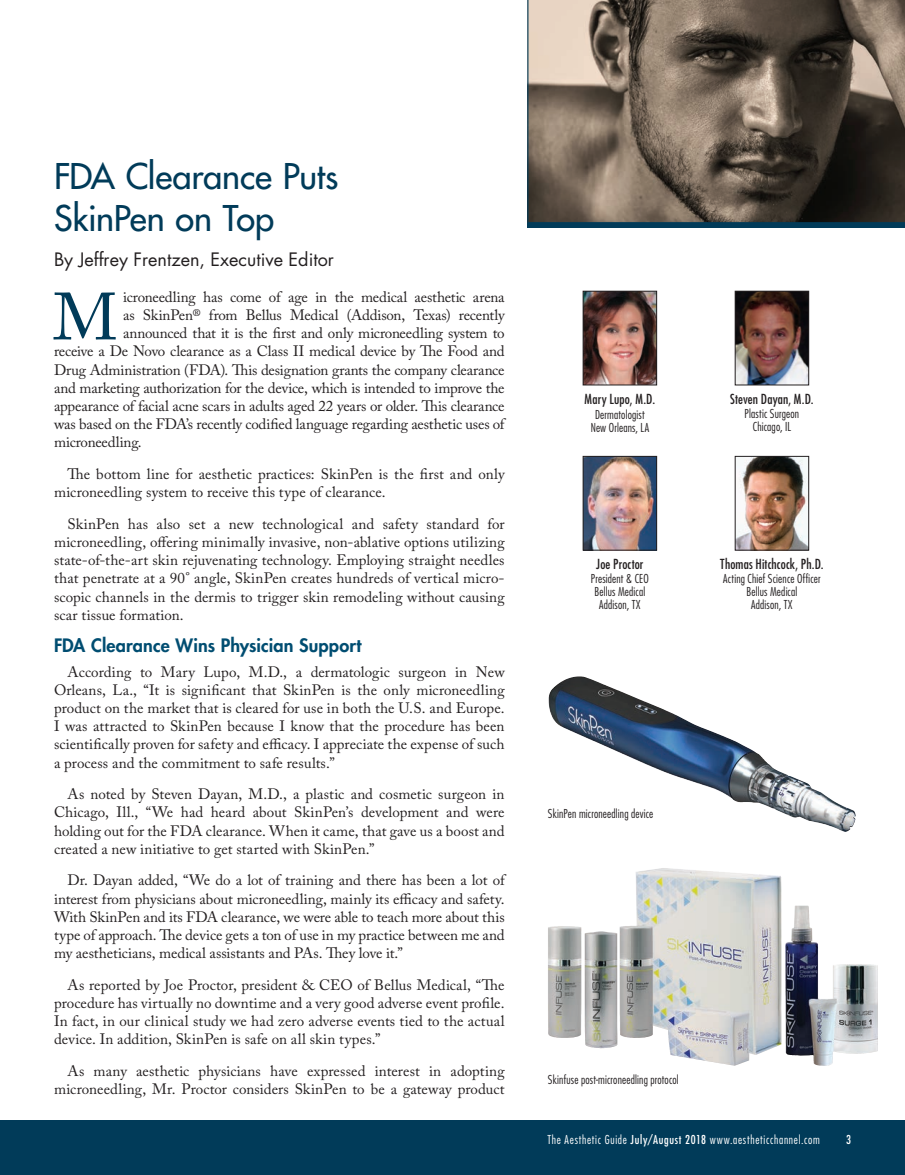
<style>
.page{position:relative;width:905px;height:1175px;background:#fff}
.page>*{position:absolute;margin:0;border:0;box-sizing:border-box;transform-origin:0 0}
.t1{font:66px "Adobe Caslon Pro";color:#013b59}
.t2{font:500 34.5px/42px "Futura Std";letter-spacing:-.01em;color:#013b59}
.t3{font:18px "Futura Std";color:#231f20}
.t4{font:800 18px "Futura Std";letter-spacing:.005em;color:#004d71}
.t5{font:15px/18.1px "Adobe Caslon Pro";letter-spacing:-.005em;color:#231f20;text-align:justify}
.t6{font:condensed 13.5px "Futura Std";letter-spacing:.01em;color:#231f20}
.t7{font:300 condensed 12px/12.8px "Futura Std";letter-spacing:.015em;color:#231f20;text-align:center}
.t8{font:300 condensed 12px "Futura Std";letter-spacing:.06em;color:#fff}
.t9{font:condensed 12px "Futura Std";color:#fff}
.s1{font-weight:400}
</style>
<div class="page">
<div style="left:0;top:1120px;width:904px;height:54px;background:#013b59"></div>
<div style="left:527px;top:212px;width:377px;height:16px;background:#013b59"></div>
<svg style="left:527px;top:0;width:377px;height:223px;background:#6a5e52"></svg>
<img style="left:736px;top:458px;width:71px;height:90px">
<div style="left:734px;top:456px;width:75px;height:94px;border:1px solid #231f20"></div>
<img style="left:584px;top:458px;width:71px;height:90px">
<div style="left:582px;top:456px;width:75px;height:94px;border:1px solid #231f20"></div>
<img style="left:584px;top:293px;width:71px;height:90px">
<div style="left:582px;top:291px;width:75px;height:94px;border:1px solid #231f20"></div>
<img style="left:736px;top:293px;width:71px;height:90px">
<div style="left:734px;top:291px;width:75px;height:94px;border:1px solid #231f20"></div>
<svg style="left:548px;top:880px;width:330px;height:186px"></svg>
<img style="left:619px;top:868px;width:162px;height:197px">
<svg style="left:578px;top:676px;width:277px;height:156px"></svg>
<img style="left:548px;top:676px;width:31px;height:58px">
<h2 class="t2" style="left:54px;top:155px;width:286px">FDA Clearance Puts<br>SkinPen on Top</h2>
<p class="t3" style="left:54px;top:248px;width:281px">By Jeffrey Frentzen, Executive Editor</p>
<h1 class="t1" style="left:53px;top:278px;width:66px">M</h1>
<p class="t5" style="left:123px;top:287px;width:383px">icroneedling has come of age in the medical aesthetic arena</p>
<p class="t5" style="left:123px;top:306px;width:383px">as SkinPen® from Bellus Medical (Addison, Texas) recently</p>
<p class="t5" style="left:123px;top:324px;width:383px">announced that it is the first and only microneedling system to</p>
<p class="t5" style="left:54px;top:342px;width:452px">receive a De Novo clearance as a Class II medical device by The Food and</p>
<p class="t5" style="left:54px;top:360px;width:452px">Drug Administration (FDA). This designation grants the company clearance</p>
<p class="t5" style="left:54px;top:378px;width:452px">and marketing authorization for the device, which is intended to improve the</p>
<p class="t5" style="left:54px;top:397px;width:452px">appearance of facial acne scars in adults aged 22 years or older. This clearance</p>
<p class="t5" style="left:54px;top:415px;width:452px">was based on the FDA’s recently codified language regarding aesthetic uses of</p>
<p class="t5" style="left:54px;top:433px;width:89px">microneedling.</p>
<p class="t5" style="left:54px;top:465px;width:452px;text-indent:14px">The bottom line for aesthetic practices: SkinPen is the first and only microneedling system to receive this type of clearance.</p>
<p class="t5" style="left:54px;top:514px;width:452px;text-indent:14px">SkinPen has also set a new technological and safety standard for microneedling, offering minimally invasive, non-ablative options utilizing state-of-the-art skin rejuvenating technology. Employing straight needles that penetrate at a 90° angle, SkinPen creates hundreds of vertical micro&shy;scopic channels in the dermis to trigger skin remodeling without causing scar tissue formation.</p>
<p class="t4" style="left:54px;top:633px;width:309px">FDA Clearance Wins Physician Support</p>
<p class="t5" style="left:54px;top:662px;width:452px;text-indent:14px">According to Mary Lupo, M.D., a dermatologic surgeon in New Orleans, La., “It is significant that SkinPen is the only microneedling product on the market that is cleared for use in both the U.S. and Europe.<br>I was attracted to SkinPen because I know that the procedure has been scientifically proven for safety and efficacy. I appreciate the expense of such a process and the commitment to safe results.”</p>
<p class="t5" style="left:54px;top:785px;width:452px;text-indent:14px">As noted by Steven Dayan, M.D., a plastic and cosmetic surgeon in Chicago, Ill., “We had heard about SkinPen’s development and were holding out for the FDA clearance. When it came, that gave us a boost and created a new initiative to get started with SkinPen.”</p>
<p class="t5" style="left:54px;top:871px;width:452px;text-indent:14px">Dr. Dayan added, “We do a lot of training and there has been a lot of interest from physicians about microneedling, mainly its efficacy and safety.<br>With SkinPen and its FDA clearance, we were able to teach more about this type of approach. The device gets a ton of use in my practice between me and my aestheticians, medical assistants and PAs. They love it.”</p>
<p class="t5" style="left:54px;top:975px;width:452px;text-indent:14px">As reported by Joe Proctor, president &amp; CEO of Bellus Medical, “The procedure has virtually no downtime and a very good adverse event profile.<br>In fact, in our clinical study we had zero adverse events tied to the actual device. In addition, SkinPen is safe on all skin types.”</p>
<p class="t5" style="left:54px;top:1061px;width:452px;text-align:right">As many aesthetic physicians have expressed interest in adopting microneedling, Mr. Proctor considers SkinPen to be a gateway product</p>
<p class="t6" style="left:584px;top:390px;width:72px">Mary Lupo, M.D.</p>
<p class="t7" style="left:590px;top:407px;width:60px;line-height:13.5px">Dermatologist<br>New Orleans, LA</p>
<p class="t6" style="left:596px;top:556px;width:49px">Joe Proctor</p>
<p class="t7" style="left:591px;top:572px;width:59px">President &amp; CEO<br>Bellus Medical<br>Addison, TX</p>
<p class="t6" style="left:730px;top:390px;width:85px">Steven Dayan, M.D.</p>
<p class="t7" style="left:744px;top:407px;width:56px">Plastic Surgeon<br>Chicago, IL</p>
<p class="t6" style="left:720px;top:556px;width:105px">Thomas Hitchcock, Ph.D.</p>
<p class="t7" style="left:723px;top:572px;width:99px">Acting Chief Science Officer<br>Bellus Medical<br>Addison, TX</p>
<p class="t7" style="left:548px;top:807px;width:107px">SkinPen microneedling device</p>
<p class="t7" style="left:548px;top:1073px;width:132px">Skinfuse post-microneedling protocol</p>
<p class="t8" style="left:547px;top:1132px;width:274px">The Aesthetic Guide <span class="s1">July/August 2018</span> www.aestheticchannel.com</p>
<p class="t9" style="left:846px;top:1132px;width:6px">3</p>
</div>
